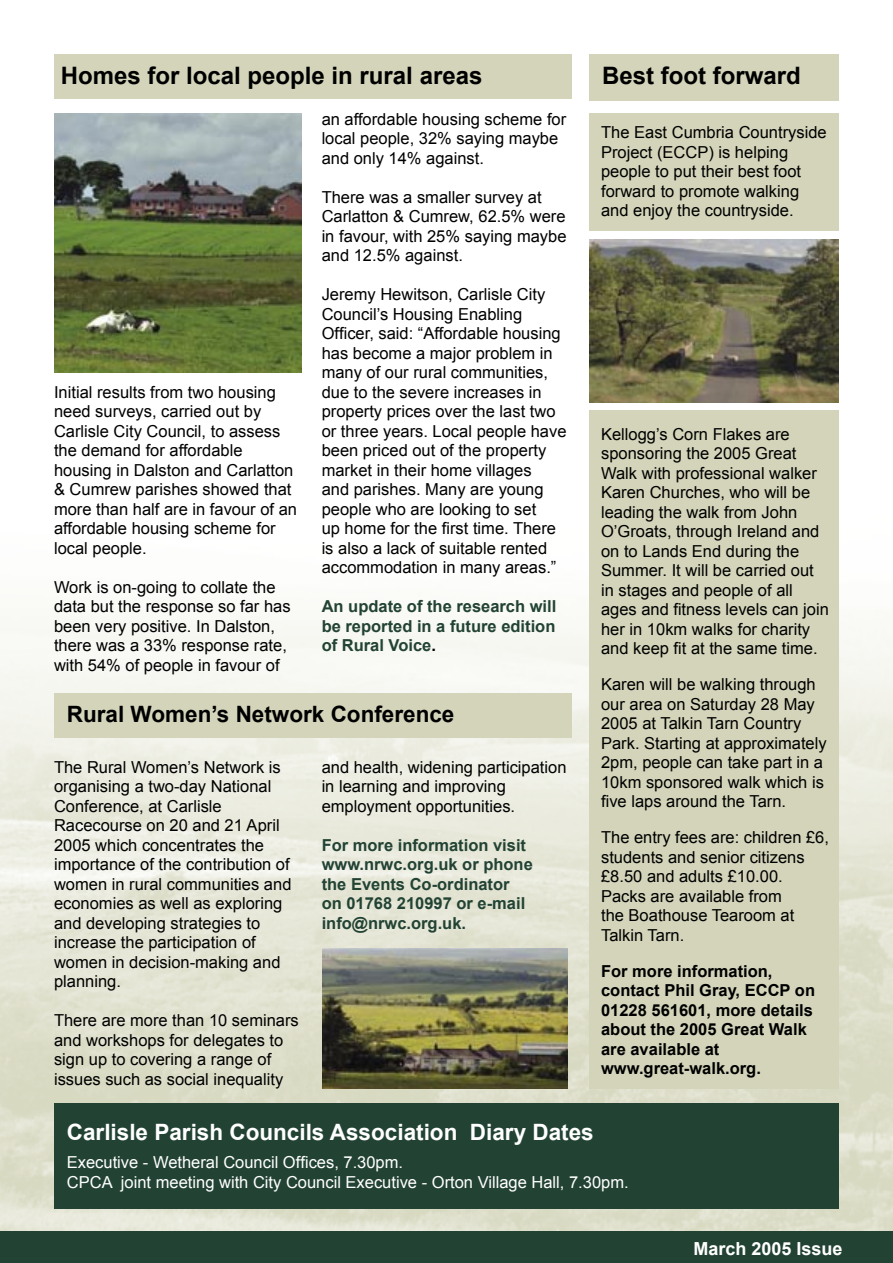
<style>
.page{position:relative;width:893px;height:1263px;background:#fff}
.page>*{position:absolute;margin:0;border:0;box-sizing:border-box;transform-origin:0 0}
.t1{font:700 24px "Arial";color:#000}
.t2{font:700 22.5px "Arial";color:#fff}
.t3{font:700 22.5px "Arial";color:#000}
.t4{font:700 18px "Arial";color:#fff}
.t5{font:16.5px/19.5px "Arial";color:#000}
.t6{font:700 16.5px/19.5px "Arial";color:#224334;text-align:justify}
.t7{font:700 16.5px/19.5px "Arial";color:#000}
.t8{font:16.5px/19.5px "Arial";color:#fff}
.s1{color:#000}
</style>
<div class="page">
<img style="left:0;top:512px;width:893px;height:720px">
<div style="left:589px;top:54px;width:250px;height:47px;background:#d3d4b9"></div>
<div style="left:590px;top:113px;width:249px;height:118px;background:#d3d4b9"></div>
<div style="left:0;top:1232px;width:893px;height:31px;background:#224334"></div>
<div style="left:54px;top:54px;width:517px;height:45px;background:#d3d4b9"></div>
<div style="left:54px;top:693px;width:517px;height:45px;background:#d3d4b9"></div>
<div style="left:54px;top:1103px;width:785px;height:106px;background:#224334"></div>
<img style="left:54px;top:113px;width:248px;height:260px">
<div style="left:590px;top:410px;width:249px;height:679px;background:#d3d4b9"></div>
<img style="left:590px;top:240px;width:249px;height:163px">
<img style="left:323px;top:948px;width:245px;height:141px">
<h1 class="t1" style="left:61px;top:62px;width:423px">Homes for local people in rural areas</h1>
<p class="t5" style="left:54px;top:382px;width:245px">Initial results from two housing need surveys, carried out by<br>Carlisle City Council, to assess the demand for affordable housing in Dalston and Carlatton &amp; Cumrew parishes showed that more than half are in favour of an affordable housing scheme for local people.</p>
<p class="t5" style="left:54px;top:577px;width:238px">Work is on-going to collate the data but the response so far has been very positive. In Dalston, there was a 33% response rate, with 54% of people in favour of</p>
<p class="t5" style="left:322px;top:109px;width:246px">an affordable housing scheme for local people, 32% saying maybe and only 14% against.</p>
<p class="t5" style="left:322px;top:187px;width:246px">There was a smaller survey at<br>Carlatton &amp; Cumrew, 62.5% were in favour, with 25% saying maybe and 12.5% against.</p>
<p class="t5" style="left:322px;top:285px;width:246px">Jeremy Hewitson, Carlisle City<br>Council’s Housing Enabling<br>Officer, said: “Affordable housing has become a major problem in many of our rural communities, due to the severe increases in property prices over the last two or three years. Local people have been priced out of the property market in their home villages<br>and parishes. Many are young people who are looking to set<br>up home for the first time. There is also a lack of suitable rented accommodation in many areas.”</p>
<p class="t6" style="left:322px;top:597px;width:236px">An update of the research will be reported in a future edition of Rural Voice<span class="s1">.</span></p>
<h2 class="t3" style="left:67px;top:701px;width:389px">Rural Women’s Network Conference</h2>
<p class="t5" style="left:54px;top:757px;width:239px">The Rural Women’s Network is organising a two-day National<br>Conference, at Carlisle<br>Racecourse on 20 and 21 April<br>2005 which concentrates the importance of the contribution of women in rural communities and economies as well as exploring and developing strategies to increase the participation of women in decision-making and planning.</p>
<p class="t5" style="left:54px;top:1010px;width:246px">There are more than 10 seminars and workshops for delegates to sign up to covering a range of issues such as social inequality</p>
<p class="t5" style="left:322px;top:757px;width:246px">and health, widening participation in learning and improving employment opportunities.</p>
<p class="t6" style="left:322px;top:835px;width:213px;text-align:left">For more information visit www.nrwc.org.uk or phone the Events Co-ordinator on 01768 210997 or e-mail info@nrwc.org.uk.</p>
<h1 class="t1" style="left:602px;top:62px;width:200px">Best foot forward</h1>
<p class="t5" style="left:601px;top:122px;width:227px">The East Cumbria Countryside<br>Project (ECCP) is helping people to put their best foot forward to promote walking and enjoy the countryside.</p>
<p class="t5" style="left:601px;top:424px;width:229px">Kellogg’s Corn Flakes are sponsoring the 2005 Great<br>Walk with professional walker<br>Karen Churches, who will be leading the walk from John<br>O’Groats, through Ireland and on to Lands End during the<br>Summer. It will be carried out in stages and people of all ages and fitness levels can join her in 10km walks for charity and keep fit at the same time.</p>
<p class="t5" style="left:601px;top:674px;width:227px">Karen will be walking through our area on Saturday 28 May<br>2005 at Talkin Tarn Country<br>Park. Starting at approximately<br>2pm, people can take part in a<br>10km sponsored walk which is five laps around the Tarn.</p>
<p class="t5" style="left:601px;top:827px;width:229px">The entry fees are: children £6, students and senior citizens £8.50 and adults £10.00.<br>Packs are available from<br>the Boathouse Tearoom at<br>Talkin Tarn.</p>
<p class="t7" style="left:601px;top:961px;width:215px">For more information, contact Phil Gray, ECCP on<br>01228 561601, more details about the 2005 Great Walk are available at www.great-walk.org.</p>
<h2 class="t2" style="left:67px;top:1119px;width:528px">Carlisle Parish Councils Association Diary Dates</h2>
<p class="t8" style="left:67px;top:1152px;width:563px">Executive - Wetheral Council Offices, 7.30pm.<br>CPCA joint meeting with City Council Executive - Orton Village Hall, 7.30pm.</p>
<p class="t4" style="left:693px;top:1238px;width:151px">March 2005 Issue</p>
</div>
